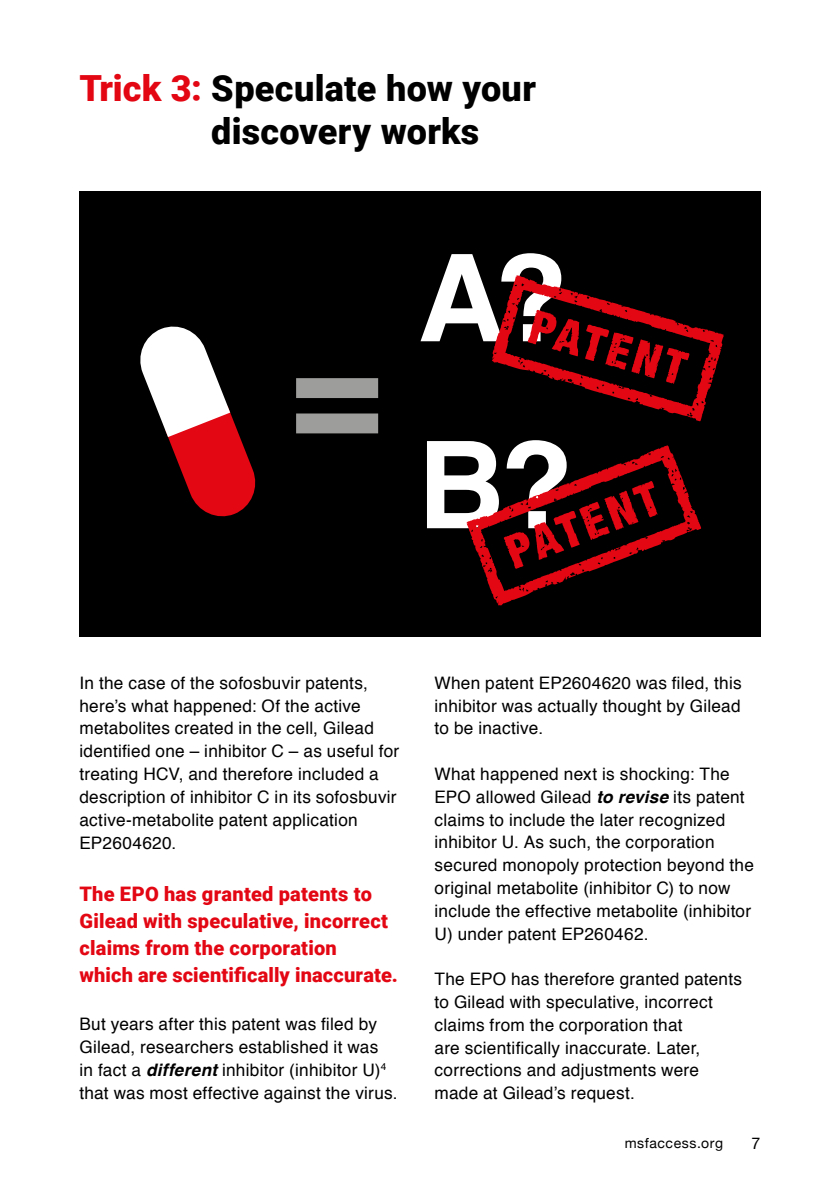
<style>
.page{position:relative;width:840px;height:1191px;background:#fff}
.page>*{position:absolute;margin:0;border:0;box-sizing:border-box;transform-origin:0 0}
.t1{font:700 121px/186.8px "Helvetica";color:#fff}
.t2{font:900 36px/43.2px "Roboto";letter-spacing:.005em;color:#000}
.t3{font:900 20px/27px "Roboto";letter-spacing:.01em;color:#e30613}
.t4{font:17.2px/22.8px "Helvetica";letter-spacing:.015em;color:#000}
.t5{font:16px "Helvetica Neue";color:#000}
.t6{font:14px "Helvetica Neue";letter-spacing:.04em;color:#000}
.s1{color:#e30613}
.s2{font-weight:700;font-style:italic}
</style>
<div class="page">
<div style="left:79px;top:191px;width:681px;height:445px;background:#000"></div>
<svg style="left:296px;top:378px;width:82px;height:55px"></svg>
<svg style="left:140px;top:326px;width:116px;height:191px"></svg>
<svg style="left:466px;top:445px;width:235px;height:160px"></svg>
<svg style="left:492px;top:275px;width:231px;height:146px"></svg>
<h2 class="t2" style="left:211px;top:65px;width:326px;text-indent:-132px"><span class="s1">Trick 3:</span> Speculate how your discovery works</h2>
<h1 class="t1" style="left:417px;top:207px;width:157px">A?<br>B?</h1>
<p class="t4" style="left:79px;top:672px;width:321px">In the case of the sofosbuvir patents, here’s what happened: Of the active metabolites created in the cell, Gilead identified one – inhibitor C – as useful for treating HCV, and therefore included a description of inhibitor C in its sofosbuvir active-metabolite patent application EP2604620.</p>
<p class="t3" style="left:79px;top:879px;width:320px">The EPO has granted patents to Gilead with speculative, incorrect claims from the corporation<br>which are scientifically inaccurate.</p>
<p class="t4" style="left:79px;top:1013px;width:319px">But years after this patent was filed by Gilead, researchers established it was<br>in fact a <span class="s2">different</span> inhibitor (inhibitor U)<sup>4 </sup>that was most effective against the virus.</p>
<p class="t4" style="left:434px;top:672px;width:308px;text-align:justify">When patent EP2604620 was filed, this inhibitor was actually thought by Gilead to be inactive.</p>
<p class="t4" style="left:434px;top:763px;width:321px">What happened next is shocking: The EPO allowed Gilead <span class="s2">to revise</span> its patent claims to include the later recognized inhibitor U. As such, the corporation secured monopoly protection beyond the original metabolite (inhibitor C) to now include the effective metabolite (inhibitor U) under patent EP260462.</p>
<p class="t4" style="left:434px;top:968px;width:309px">The EPO has therefore granted patents to Gilead with speculative, incorrect claims from the corporation that<br>are scientifically inaccurate. Later, corrections and adjustments were made at Gilead’s request.</p>
<p class="t6" style="left:624px;top:1133px;width:100px">msfaccess.org</p>
<p class="t5" style="left:751px;top:1131px;width:10px">7</p>
</div>
